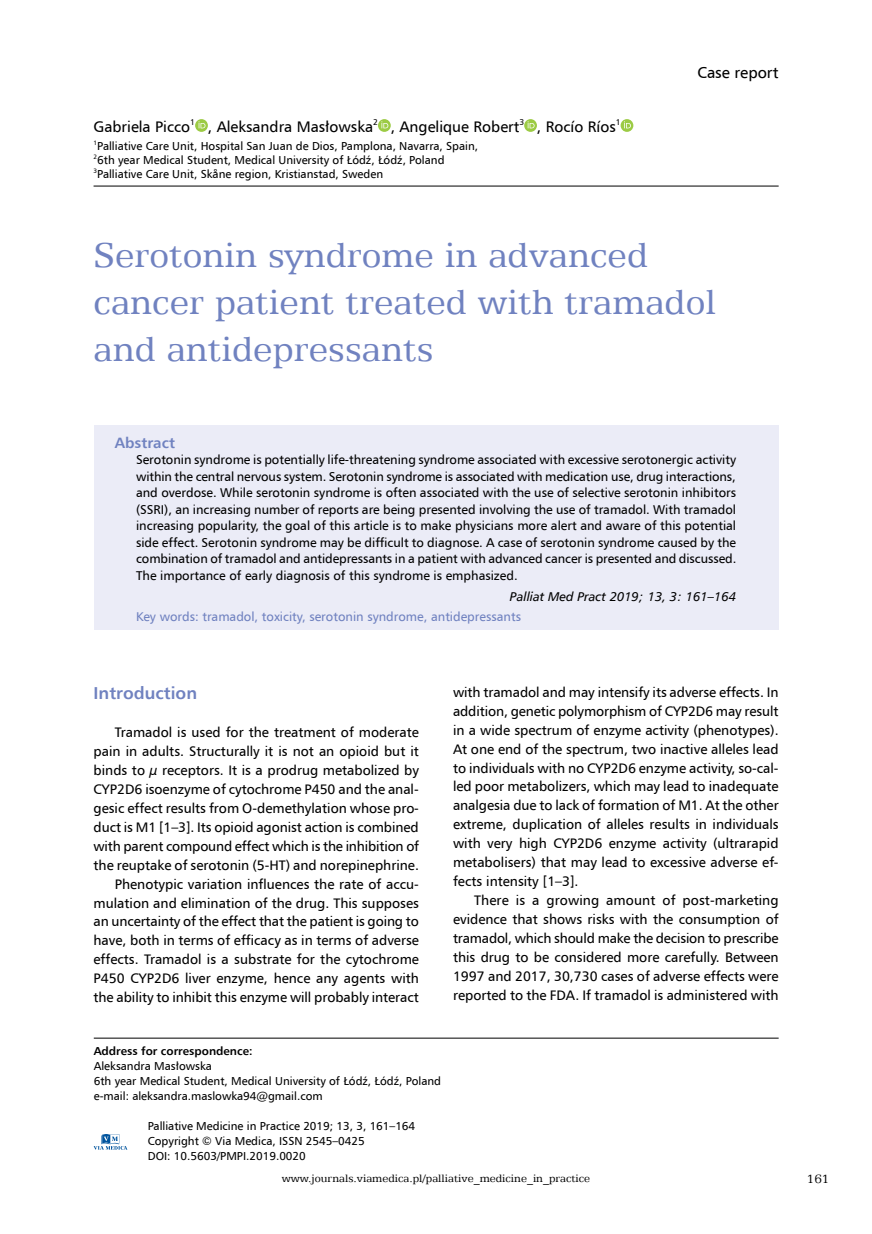
<style>
.page{position:relative;width:872px;height:1234px;background:#fff}
.page>*{position:absolute;margin:0;border:0;box-sizing:border-box;transform-origin:0 0}
.t1{font:39px/46.8px "Egyptian 505 EU";color:#7082c0}
.t2{font:700 17.25px "Humnst 777 EU";color:#7082c0}
.t3{font:15.75px "Humnst 777 EU";color:#000}
.t4{font:15.3px "Humnst 777 EU";color:#000}
.t5{font:700 15px "Humnst 777 EU";color:#7082c0}
.t6{font:13.8px/18.9px "Humnst 777 EU";color:#000;text-align:justify}
.t7{font:13.5px "Egyptian 505 EU";color:#000}
.t8{font:12.75px/16.5px "Humnst 777 EU";color:#000;text-align:justify}
.t9{font:12.75px "Humnst 777 EU";color:#7082c0}
.t10{font:italic 12.75px "Humnst 777 EU";color:#000}
.t11{font:12px "Egyptian 505 EU";color:#000}
.t12{font:11.55px/15px "Humnst 777 EU";color:#000}
.t13{font:700 11.55px "Humnst 777 EU";color:#000}
.t14{font:6.3px "Humnst 777 EU";color:#000}
</style>
<div class="page">
<div style="left:94px;top:425px;width:684px;height:204px;background:#ebecf7"></div>
<hr style="left:94px;top:1037px;width:684px;height:1px;background:#000">
<svg style="left:94px;top:1134px;width:33px;height:15px"></svg>
<hr style="left:94px;top:186px;width:684px;height:1px;background:#000">
<svg style="left:195px;top:119px;width:13px;height:13px"></svg>
<svg style="left:198px;top:121px;width:7px;height:7px"></svg>
<svg style="left:378px;top:119px;width:13px;height:13px"></svg>
<svg style="left:381px;top:121px;width:7px;height:7px"></svg>
<svg style="left:524px;top:119px;width:13px;height:13px"></svg>
<svg style="left:527px;top:121px;width:7px;height:7px"></svg>
<svg style="left:620px;top:119px;width:13px;height:13px"></svg>
<svg style="left:624px;top:121px;width:7px;height:7px"></svg>
<p class="t4" style="left:94px;top:117px;width:528px">Gabriela Picco<sup>1</sup> , Aleksandra Masłowska<sup>2</sup> , Angelique Robert<sup>3</sup> , Rocío Ríos<sup>1</sup></p>
<p class="t14" style="left:94px;top:139px;width:5px">1</p>
<p class="t12" style="left:97px;top:138px;width:382px">Palliative Care Unit, Hospital San Juan de Dios, Pamplona, Navarra, Spain,</p>
<p class="t14" style="left:94px;top:152px;width:5px">2</p>
<p class="t12" style="left:94px;top:153px;width:352px;line-height:13.8px;text-indent:4px">6th year Medical Student, Medical University of Łódź, Łódź, Poland<br><sup>3</sup>Palliative Care Unit, Skåne region, Kristianstad, Sweden</p>
<p class="t3" style="left:697px;top:63px;width:83px">Case report</p>
<h1 class="t1" style="left:94px;top:231px;width:624px">Serotonin syndrome in advanced cancer patient treated with tramadol and antidepressants</h1>
<p class="t5" style="left:115px;top:433px;width:62px">Abstract</p>
<p class="t8" style="left:136px;top:451px;width:602px">Serotonin syndrome is potentially life-threatening syndrome associated with excessive serotonergic activity within the central nervous system. Serotonin syndrome is associated with medication use, drug interactions, and overdose. While serotonin syndrome is often associated with the use of selective serotonin inhibitors (SSRI), an increasing number of reports are being presented involving the use of tramadol. With tramadol increasing popularity, the goal of this article is to make physicians more alert and aware of this potential side effect. Serotonin syndrome may be difficult to diagnose. A case of serotonin syndrome caused by the combination of tramadol and antidepressants in a patient with advanced cancer is presented and discussed.<br>The importance of early diagnosis of this syndrome is emphasized.</p>
<p class="t10" style="left:510px;top:588px;width:228px">Palliat Med Pract 2019; 13, 3: 161–164</p>
<p class="t9" style="left:136px;top:609px;width:386px">Key words: tramadol, toxicity, serotonin syndrome, antidepressants</p>
<p class="t2" style="left:94px;top:682px;width:105px">Introduction</p>
<p class="t6" style="left:94px;top:722px;width:327px;text-align:right">Tramadol is used for the treatment of moderate pain in adults. Structurally it is not an opioid but it binds to μ receptors. It is a prodrug metabolized by CYP2D6 isoenzyme of cytochrome P450 and the anal&shy;gesic effect results from O-demethylation whose pro&shy;duct is M1 [1–3]. Its opioid agonist action is combined with parent compound effect which is the inhibition of the reuptake of serotonin (5-HT) and norepinephrine.<br>Phenotypic variation influences the rate of accu&shy;mulation and elimination of the drug. This supposes an uncertainty of the effect that the patient is going to have, both in terms of efficacy as in terms of adverse effects. Tramadol is a substrate for the cytochrome P450 CYP2D6 liver enzyme, hence any agents with the ability to inhibit this enzyme will probably interact</p>
<p class="t6" style="left:453px;top:682px;width:327px">with tramadol and may intensify its adverse effects. In addition, genetic polymorphism of CYP2D6 may result in a wide spectrum of enzyme activity (phenotypes).<br>At one end of the spectrum, two inactive alleles lead to individuals with no CYP2D6 enzyme activity, so-cal&shy;led poor metabolizers, which may lead to inadequate analgesia due to lack of formation of M1. At the other extreme, duplication of alleles results in individuals with very high CYP2D6 enzyme activity (ultrarapid metabolisers) that may lead to excessive adverse ef&shy;fects intensity [1–3].</p>
<p class="t6" style="left:453px;top:890px;width:327px;text-indent:21px">There is a growing amount of post-marketing evidence that shows risks with the consumption of tramadol, which should make the decision to prescribe this drug to be considered more carefully. Between 1997 and 2017, 30,730 cases of adverse effects were reported to the FDA. If tramadol is administered with</p>
<p class="t13" style="left:94px;top:1043px;width:160px">Address for correspondence:</p>
<p class="t12" style="left:94px;top:1057px;width:349px">Aleksandra Masłowska<br>6th year Medical Student, Medical University of Łódź, Łódź, Poland e-mail: aleksandra.maslowka94@gmail.com</p>
<p class="t12" style="left:148px;top:1117px;width:269px">Palliative Medicine in Practice 2019; 13, 3, 161–164<br>Copyright © Via Medica, ISSN 2545–0425<br>DOI: 10.5603/PMPI.2019.0020</p>
<p class="t11" style="left:282px;top:1170px;width:310px">www.journals.viamedica.pl/palliative_medicine_in_practice</p>
<p class="t7" style="left:807px;top:1170px;width:24px">161</p>
</div>
